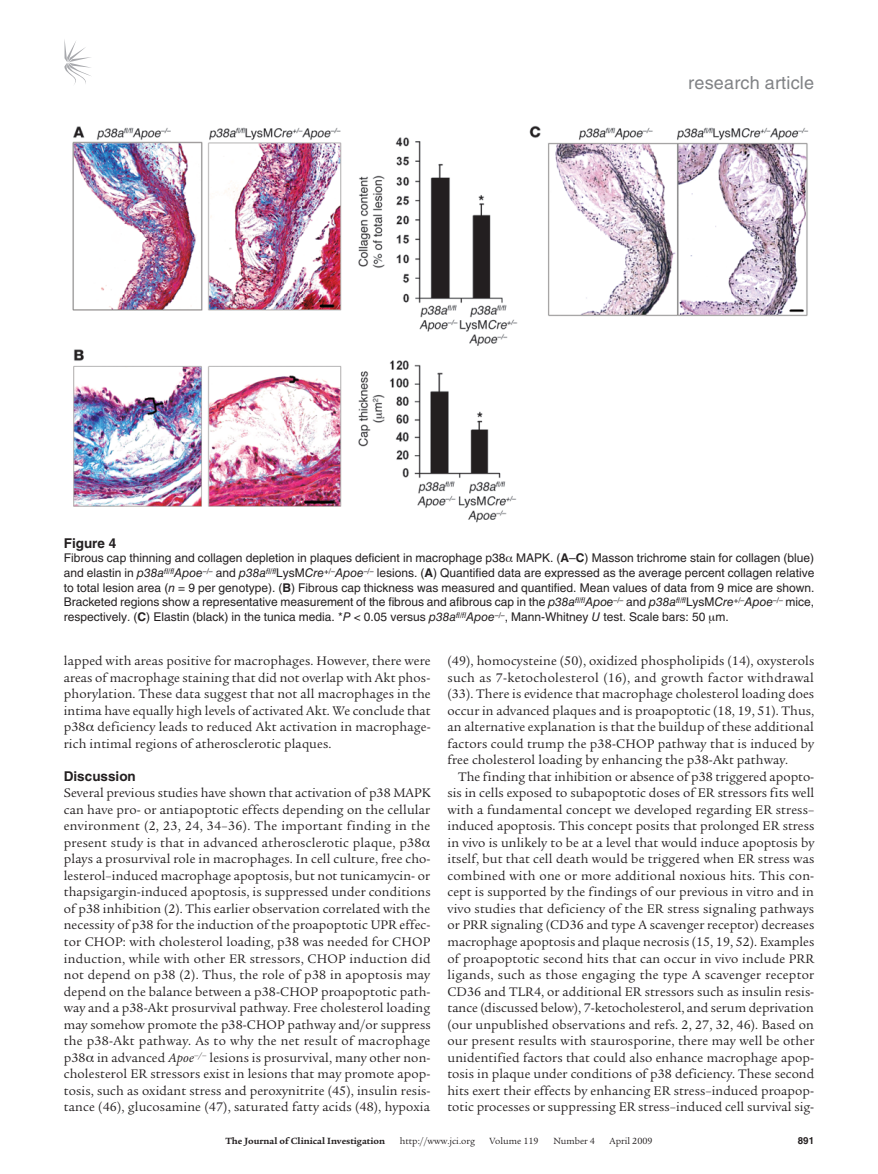
<style>
.page{position:relative;width:878px;height:1174px;background:#fff}
.page>*{position:absolute;margin:0;border:0;box-sizing:border-box;transform-origin:0 0}
.t1{font:18px "Helvetica LT Std";letter-spacing:.01em;color:#808285}
.t2{font:13.5px/16.5px "Legacy Serif Std";letter-spacing:.01em;color:#231f20;text-align:justify}
.t3{font:700 13.5px "Helvetica LT Std";color:#231f20}
.t4{font:12px/14.7px "Helvetica LT Std";color:#231f20;text-align:justify}
.t5{font:9.75px "Legacy Serif Std";color:#231f20}
.t6{font:700 9.75px "Legacy Serif Std";color:#231f20}
.t7{font:700 9.75px "Helvetica LT Std";color:#231f20}
.s1{font-weight:700}
.s2{font-style:italic}
</style>
<div class="page">
<svg style="left:64px;top:39px;width:27px;height:45px"></svg>
<img style="left:72px;top:125px;width:737px;height:398px">
<h1 class="t1" style="left:688px;top:72px;width:127px">research article</h1>
<p class="t3" style="left:64px;top:535px;width:54px">Figure 4</p>
<p class="t4" style="left:64px;top:551px;width:752px">Fibrous cap thinning and collagen depletion in plaques deficient in macrophage p38 MAPK. (<span class="s1">A</span>–<span class="s1">C</span>) Masson trichrome stain for collagen (blue) and elastin in <span class="s2">p38a</span><sup>fl/fl</sup><span class="s2">Apoe</span><sup>–/–</sup> and <span class="s2">p38a</span><sup>fl/fl</sup>LysM<span class="s2">Cre</span><sup>+/–</sup><span class="s2">Apoe</span><sup>–/–</sup> lesions. (<span class="s1">A</span>) Quantified data are expressed as the average percent collagen relative to total lesion area (<span class="s2">n</span> = 9 per genotype). (<span class="s1">B</span>) Fibrous cap thickness was measured and quantified. Mean values of data from 9 mice are shown.<br>Bracketed regions show a representative measurement of the fibrous and afibrous cap in the <span class="s2">p38a</span><sup>fl/fl</sup><span class="s2">Apoe</span><sup>–/–</sup> and <span class="s2">p38a</span><sup>fl/fl</sup>LysM<span class="s2">Cre</span><sup>+/–</sup><span class="s2">Apoe</span><sup>–/–</sup> mice, respectively. (<span class="s1">C</span>) Elastin (black) in the tunica media. *<span class="s2">P</span> &lt; 0.05 versus <span class="s2">p38a</span><sup>fl/fl</sup><span class="s2">Apoe</span><sup>–/–</sup>, Mann-Whitney <span class="s2">U</span> test. Scale bars: 50 m.</p>
<p class="t2" style="left:64px;top:653px;width:368px">lapped with areas positive for macrophages. However, there were areas of macrophage staining that did not overlap with Akt phos&shy;phorylation. These data suggest that not all macrophages in the intima have equally high levels of activated Akt. We conclude that p38 deficiency leads to reduced Akt activation in macrophage&shy;rich intimal regions of atherosclerotic plaques.</p>
<p class="t3" style="left:64px;top:768px;width:74px">Discussion</p>
<p class="t2" style="left:64px;top:785px;width:368px;text-align:left">Several previous studies have shown that activation of p38 MAPK can have pro- or antiapoptotic effects depending on the cellular environment (2, 23, 24, 34–36). The important finding in the present study is that in advanced atherosclerotic plaque, p38 plays a prosurvival role in macrophages. In cell culture, free cho&shy;lesterol–induced macrophage apoptosis, but not tunicamycin- or thapsigargin-induced apoptosis, is suppressed under conditions of p38 inhibition (2). This earlier observation correlated with the necessity of p38 for the induction of the proapoptotic UPR effec&shy;tor CHOP: with cholesterol loading, p38 was needed for CHOP induction, while with other ER stressors, CHOP induction did not depend on p38 (2). Thus, the role of p38 in apoptosis may depend on the balance between a p38-CHOP proapoptotic path&shy;way and a p38-Akt prosurvival pathway. Free cholesterol loading may somehow promote the p38-CHOP pathway and/or suppress the p38-Akt pathway. As to why the net result of macrophage p38 in advanced <span class="s2">Apoe</span><sup>–/–</sup> lesions is prosurvival, many other non&shy;cholesterol ER stressors exist in lesions that may promote apop&shy;tosis, such as oxidant stress and peroxynitrite (45), insulin resis&shy;tance (46), glucosamine (47), saturated fatty acids (48), hypoxia</p>
<p class="t2" style="left:447px;top:653px;width:368px">(49), homocysteine (50), oxidized phospholipids (14), oxysterols such as 7-ketocholesterol (16), and growth factor withdrawal (33). There is evidence that macrophage cholesterol loading does occur in advanced plaques and is proapoptotic (18, 19, 51). Thus, an alternative explanation is that the buildup of these additional factors could trump the p38-CHOP pathway that is induced by free cholesterol loading by enhancing the p38-Akt pathway.</p>
<p class="t2" style="left:447px;top:768px;width:368px;text-indent:11px">The finding that inhibition or absence of p38 triggered apopto&shy;sis in cells exposed to subapoptotic doses of ER stressors fits well with a fundamental concept we developed regarding ER stress– induced apoptosis. This concept posits that prolonged ER stress in vivo is unlikely to be at a level that would induce apoptosis by itself, but that cell death would be triggered when ER stress was combined with one or more additional noxious hits. This con&shy;cept is supported by the findings of our previous in vitro and in vivo studies that deficiency of the ER stress signaling pathways or PRR signaling (CD36 and type A scavenger receptor) decreases macrophage apoptosis and plaque necrosis (15, 19, 52). Examples of proapoptotic second hits that can occur in vivo include PRR ligands, such as those engaging the type A scavenger receptor CD36 and TLR4, or additional ER stressors such as insulin resis&shy;tance (discussed below), 7-ketocholesterol, and serum deprivation (our unpublished observations and refs. 2, 27, 32, 46). Based on our present results with staurosporine, there may well be other unidentified factors that could also enhance macrophage apop&shy;tosis in plaque under conditions of p38 deficiency. These second hits exert their effects by enhancing ER stress–induced proapop&shy;totic processes or suppressing ER stress–induced cell survival sig-</p>
<p class="t6" style="left:225px;top:1135px;width:161px">The Journal of Clinical Investigation</p>
<p class="t5" style="left:400px;top:1135px;width:77px">http://www.jci.org</p>
<p class="t5" style="left:489px;top:1135px;width:50px">Volume 119</p>
<p class="t5" style="left:553px;top:1135px;width:43px">Number 4</p>
<p class="t5" style="left:609px;top:1135px;width:44px">April 2009</p>
<p class="t7" style="left:797px;top:1134px;width:18px">891</p>
</div>
